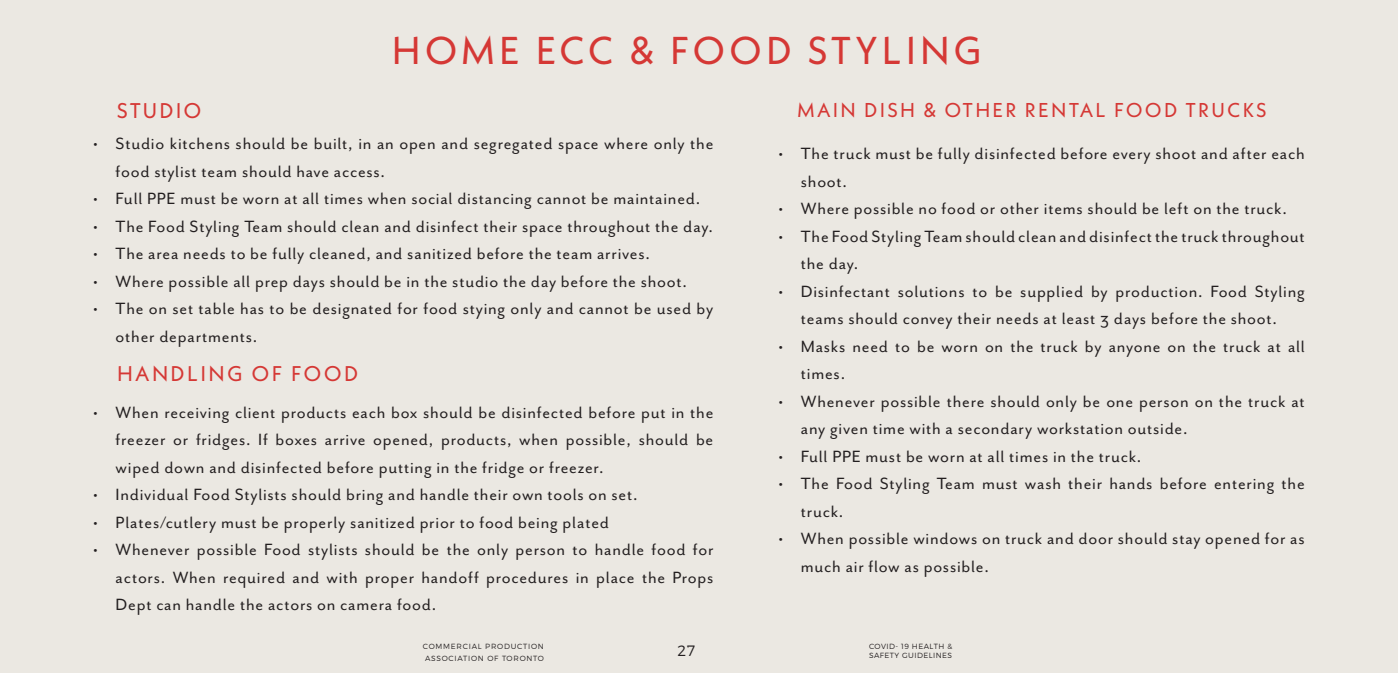
<style>
.page{position:relative;width:1398px;height:673px;background:#ebe8e2}
.page>*{position:absolute;margin:0;border:0;box-sizing:border-box;transform-origin:0 0}
.t1{font:38.75px "Neue Kabel";letter-spacing:.1em;color:#d53835}
.t2{font:21.25px "Neue Kabel";letter-spacing:.11em;color:#d53835}
.t3{font:20px "Neue Kabel";letter-spacing:.11em;color:#d53835}
.t4{font:18.75px/27.5px "Mr Eaves San OT";letter-spacing:.04em;color:#231f20}
.t5{font:15px "Trueno Lt";color:#231f20}
.t6{font:7.5px/11.5px "Trueno Lt";letter-spacing:.09em;color:#231f20}
.t7{font:7.5px "Trueno Lt";letter-spacing:.06em;color:#231f20}
</style>
<div class="page">
<h1 class="t1" style="left:392px;top:25px;width:591px">HOME ECC &amp; FOOD STYLING</h1>
<p class="t2" style="left:117px;top:97px;width:86px">STUDIO</p>
<p class="t4" style="left:116px;top:130px;width:599px;text-indent:-22px">• Studio kitchens should be built, in an open and segregated space where only the food stylist team should have access.</p>
<p class="t4" style="left:93px;top:185px;width:608px">• Full PPE must be worn at all times when social distancing cannot be maintained.</p>
<p class="t4" style="left:93px;top:213px;width:621px">• The Food Styling Team should clean and disinfect their space throughout the day.</p>
<p class="t4" style="left:93px;top:240px;width:558px">• The area needs to be fully cleaned, and sanitized before the team arrives.</p>
<p class="t4" style="left:93px;top:268px;width:595px">• Where possible all prep days should be in the studio the day before the shoot.</p>
<p class="t4" style="left:116px;top:295px;width:599px;text-indent:-22px">• The on set table has to be designated for food stying only and cannot be used by other departments.</p>
<p class="t2" style="left:117px;top:360px;width:243px">HANDLING OF FOOD</p>
<p class="t4" style="left:116px;top:398px;width:599px;text-align:justify;text-indent:-22px">• When receiving client products each box should be disinfected before put in the freezer or fridges. If boxes arrive opened, products, when possible, should be wiped down and disinfected before putting in the fridge or freezer.</p>
<p class="t4" style="left:93px;top:481px;width:546px">• Individual Food Stylists should bring and handle their own tools on set.</p>
<p class="t4" style="left:93px;top:508px;width:517px">• Plates/cutlery must be properly sanitized prior to food being plated</p>
<p class="t4" style="left:116px;top:536px;width:599px;text-align:justify;text-indent:-22px">• Whenever possible Food stylists should be the only person to handle food for actors. When required and with proper handoff procedures in place the Props Dept can handle the actors on camera food.</p>
<p class="t3" style="left:797px;top:97px;width:471px">MAIN DISH &amp; OTHER RENTAL FOOD TRUCKS</p>
<p class="t4" style="left:801px;top:140px;width:505px;text-indent:-22px">• The truck must be fully disinfected before every shoot and after each shoot.</p>
<p class="t4" style="left:778px;top:195px;width:510px">• Where possible no food or other items should be left on the truck.</p>
<p class="t4" style="left:801px;top:222px;width:505px;text-indent:-22px">• The Food Styling Team should clean and disinfect the truck throughout the day.</p>
<p class="t4" style="left:778px;top:277px;width:528px;text-align:center">• Disinfectant solutions to be supplied by production. Food Styling teams should convey their needs at least 3 days before the shoot.</p>
<p class="t4" style="left:801px;top:332px;width:505px;text-indent:-22px">• Masks need to be worn on the truck by anyone on the truck at all times.</p>
<p class="t4" style="left:801px;top:387px;width:505px;text-indent:-22px">• Whenever possible there should only be one person on the truck at any given time with a secondary workstation outside.</p>
<p class="t4" style="left:778px;top:442px;width:364px">• Full PPE must be worn at all times in the truck.</p>
<p class="t4" style="left:801px;top:470px;width:505px;text-indent:-22px">• The Food Styling Team must wash their hands before entering the truck.</p>
<p class="t4" style="left:801px;top:525px;width:505px;text-indent:-22px">• When possible windows on truck and door should stay opened for as much air flow as possible.</p>
<p class="t6" style="left:423px;top:640px;width:122px">COMMERCIAL PRODUCTION<br>ASSOCIATION OF TORONTO</p>
<p class="t7" style="left:869px;top:641px;width:85px">COVID- 19 HEALTH &amp;</p>
<p class="t5" style="left:677px;top:641px;width:19px">27</p>
<p class="t7" style="left:869px;top:650px;width:85px">SAFETY GUIDELINES</p>
</div>
